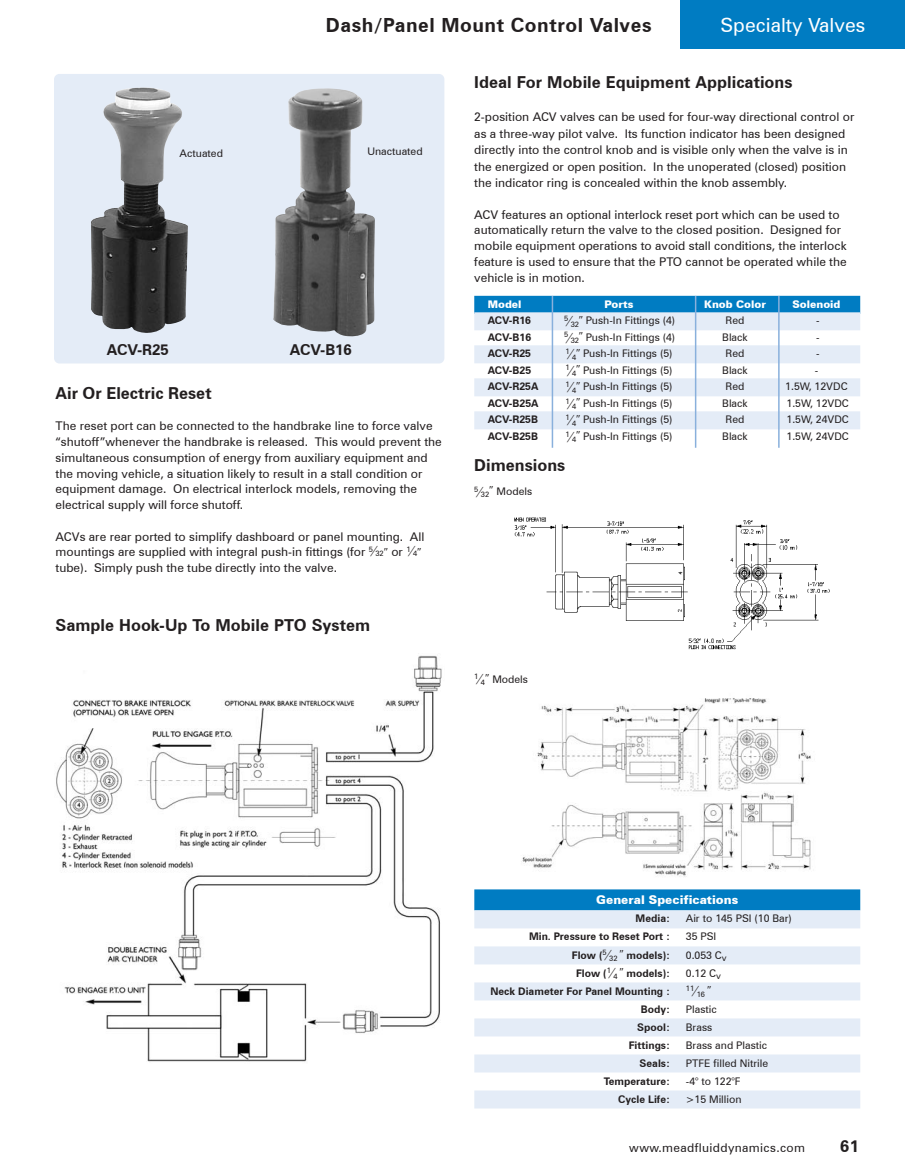
<style>
.page{position:relative;width:905px;height:1175px;background:#fff}
.page>*{position:absolute;margin:0;border:0;box-sizing:border-box;transform-origin:0 0}
.t1{font:700 19.5px "Zurich BT";letter-spacing:.03em;color:#231f20}
.t2{font:19.5px "Zurich BT";color:#fff}
.t3{font:700 16.5px "Zurich BT";color:#231f20}
.t4{font:700 15px "Zurich BT";color:#231f20}
.t5{font:12px/15.8px "Zurich BT";color:#231f20}
.t6{font:12px "Zurich BT";letter-spacing:.03em;color:#231f20}
.t7{font:900 12px "Zurich BT";color:#fff}
.t8{font:10.5px "Zurich BT";color:#231f20}
.t9{font:700 10.5px "Zurich BT";color:#231f20}
.t10{font:900 10.5px "Zurich BT";color:#fff}
.t11{font:7.5px "Zurich BT";color:#231f20}
.s1{font-size:7.5px}
</style>
<div class="page">
<div style="left:680px;top:0;width:224px;height:49px;background:#007cc2"></div>
<div style="left:54px;top:74px;width:390px;height:289px;background:#e4ecf7;border-radius:5px"></div>
<div style="left:474px;top:889px;width:386px;height:21px;background:#007cc2"></div>
<div style="left:474px;top:910px;width:386px;height:18px;background:#e4ecf7"></div>
<div style="left:474px;top:946px;width:386px;height:18px;background:#e4ecf7"></div>
<div style="left:474px;top:982px;width:386px;height:18px;background:#e4ecf7"></div>
<div style="left:474px;top:1018px;width:386px;height:18px;background:#e4ecf7"></div>
<div style="left:474px;top:1054px;width:386px;height:18px;background:#e4ecf7"></div>
<div style="left:474px;top:1090px;width:386px;height:18px;background:#e4ecf7"></div>
<img style="left:91px;top:87px;width:97px;height:246px">
<img style="left:273px;top:88px;width:102px;height:249px">
<div style="left:474px;top:296px;width:386px;height:18px;background:#007cc2"></div>
<div style="left:474px;top:312px;width:386px;height:18px;background:#e4ecf7"></div>
<div style="left:474px;top:345px;width:386px;height:18px;background:#e4ecf7"></div>
<div style="left:474px;top:378px;width:386px;height:18px;background:#e4ecf7"></div>
<div style="left:474px;top:411px;width:386px;height:18px;background:#e4ecf7"></div>
<hr style="left:551px;top:296px;width:2px;height:152px;background:#89b0dc">
<hr style="left:695px;top:296px;width:1px;height:152px;background:#89b0dc">
<hr style="left:778px;top:296px;width:1px;height:152px;background:#89b0dc">
<img style="left:521px;top:698px;width:290px;height:179px">
<img style="left:56px;top:655px;width:386px;height:407px">
<img style="left:514px;top:517px;width:316px;height:133px">
<p class="t1" style="left:326px;top:13px;width:327px">Dash/Panel Mount Control Valves</p>
<p class="t2" style="left:720px;top:14px;width:146px">Specialty Valves</p>
<p class="t8" style="left:180px;top:146px;width:45px">Actuated</p>
<p class="t8" style="left:367px;top:145px;width:57px">Unactuated</p>
<p class="t4" style="left:107px;top:340px;width:63px">ACV-R25</p>
<p class="t4" style="left:290px;top:340px;width:63px">ACV-B16</p>
<p class="t3" style="left:56px;top:383px;width:158px">Air Or Electric Reset</p>
<p class="t5" style="left:56px;top:418px;width:388px">The reset port can be connected to the handbrake line to force valve “shutoff”whenever the handbrake is released. This would prevent the simultaneous consumption of energy from auxiliary equipment and the moving vehicle, a situation likely to result in a stall condition or equipment damage. On electrical interlock models, removing the electrical supply will force shutoff.</p>
<p class="t5" style="left:56px;top:528px;width:370px">ACVs are rear ported to simplify dashboard or panel mounting. All mountings are supplied with integral push-in fittings (for <sup>5</sup>▪<span class="s1">32</span> or <sup>1</sup>▪<span class="s1">4 </span>tube). Simply push the tube directly into the valve.</p>
<p class="t3" style="left:56px;top:614px;width:316px">Sample Hook-Up To Mobile PTO System</p>
<p class="t3" style="left:474px;top:72px;width:320px">Ideal For Mobile Equipment Applications</p>
<p class="t5" style="left:474px;top:108px;width:382px;line-height:16.5px">2-position ACV valves can be used for four-way directional control or as a three-way pilot valve. Its function indicator has been designed directly into the control knob and is visible only when the valve is in the energized or open position. In the unoperated (closed) position the indicator ring is concealed within the knob assembly.</p>
<p class="t5" style="left:474px;top:206px;width:374px">ACV features an optional interlock reset port which can be used to automatically return the valve to the closed position. Designed for mobile equipment operations to avoid stall conditions, the interlock feature is used to ensure that the PTO cannot be operated while the vehicle is in motion.</p>
<p class="t10" style="left:488px;top:298px;width:35px">Model</p>
<p class="t10" style="left:604px;top:298px;width:30px">Ports</p>
<p class="t10" style="left:704px;top:298px;width:63px">Knob Color</p>
<p class="t10" style="left:792px;top:298px;width:50px">Solenoid</p>
<p class="t9" style="left:488px;top:314px;width:45px">ACV-R16</p>
<p class="t8" style="left:564px;top:314px;width:113px"><sup>5</sup>▪<sub>32</sub> Push-In Fittings (4)</p>
<p class="t8" style="left:725px;top:314px;width:20px">Red</p>
<p class="t8" style="left:816px;top:314px;width:5px">-</p>
<p class="t9" style="left:488px;top:331px;width:45px">ACV-B16</p>
<p class="t8" style="left:564px;top:331px;width:113px"><sup>5</sup>▪<sub>32</sub> Push-In Fittings (4)</p>
<p class="t8" style="left:722px;top:331px;width:27px">Black</p>
<p class="t8" style="left:816px;top:331px;width:5px">-</p>
<p class="t9" style="left:488px;top:347px;width:45px">ACV-R25</p>
<p class="t8" style="left:565px;top:347px;width:108px"><sup>1</sup>▪<sub>4</sub> Push-In Fittings (5)</p>
<p class="t8" style="left:725px;top:347px;width:20px">Red</p>
<p class="t8" style="left:816px;top:347px;width:5px">-</p>
<p class="t9" style="left:488px;top:364px;width:45px">ACV-B25</p>
<p class="t8" style="left:565px;top:364px;width:108px"><sup>1</sup>▪<sub>4</sub> Push-In Fittings (5)</p>
<p class="t8" style="left:722px;top:364px;width:27px">Black</p>
<p class="t8" style="left:814px;top:364px;width:5px">-</p>
<p class="t9" style="left:488px;top:380px;width:52px">ACV-R25A</p>
<p class="t8" style="left:565px;top:380px;width:108px"><sup>1</sup>▪<sub>4</sub> Push-In Fittings (5)</p>
<p class="t8" style="left:725px;top:380px;width:20px">Red</p>
<p class="t8" style="left:785px;top:380px;width:64px">1.5W, 12VDC</p>
<p class="t9" style="left:488px;top:397px;width:52px">ACV-B25A</p>
<p class="t8" style="left:565px;top:397px;width:108px"><sup>1</sup>▪<sub>4</sub> Push-In Fittings (5)</p>
<p class="t8" style="left:722px;top:397px;width:27px">Black</p>
<p class="t8" style="left:786px;top:397px;width:64px">1.5W, 12VDC</p>
<p class="t9" style="left:488px;top:413px;width:52px">ACV-R25B</p>
<p class="t8" style="left:565px;top:413px;width:108px"><sup>1</sup>▪<sub>4</sub> Push-In Fittings (5)</p>
<p class="t8" style="left:725px;top:413px;width:20px">Red</p>
<p class="t8" style="left:786px;top:413px;width:64px">1.5W, 24VDC</p>
<p class="t9" style="left:488px;top:430px;width:52px">ACV-B25B</p>
<p class="t8" style="left:565px;top:430px;width:108px"><sup>1</sup>▪<sub>4</sub> Push-In Fittings (5)</p>
<p class="t8" style="left:722px;top:430px;width:27px">Black</p>
<p class="t8" style="left:786px;top:430px;width:64px">1.5W, 24VDC</p>
<p class="t3" style="left:474px;top:455px;width:93px">Dimensions</p>
<p class="t8" style="left:474px;top:485px;width:59px"><sup>5</sup>▪<sub>32</sub> Models</p>
<p class="t8" style="left:474px;top:672px;width:55px"><sup>1</sup>▪<sub>4</sub> Models</p>
<p class="t7" style="left:596px;top:893px;width:143px">General Specifications</p>
<p class="t9" style="left:635px;top:912px;width:36px">Media:</p>
<p class="t8" style="left:685px;top:912px;width:108px">Air to 145 PSI (10 Bar)</p>
<p class="t9" style="left:529px;top:930px;width:143px">Min. Pressure to Reset Port :</p>
<p class="t8" style="left:685px;top:930px;width:32px">35 PSI</p>
<p class="t9" style="left:572px;top:948px;width:100px">Flow (<sup>5</sup>▪<sub>32</sub> models):</p>
<p class="t8" style="left:685px;top:948px;width:42px">0.053 C<sub>v</sub></p>
<p class="t9" style="left:576px;top:966px;width:96px">Flow (<sup>1</sup>▪<sub>4</sub> models):</p>
<p class="t8" style="left:685px;top:966px;width:37px">0.12 C<sub>v</sub></p>
<p class="t9" style="left:490px;top:984px;width:181px">Neck Diameter For Panel Mounting :</p>
<p class="t11" style="left:685px;top:986px;width:21px">11▪16</p>
<p class="t9" style="left:640px;top:1002px;width:31px">Body:</p>
<p class="t8" style="left:685px;top:1002px;width:33px">Plastic</p>
<p class="t9" style="left:637px;top:1020px;width:34px">Spool:</p>
<p class="t8" style="left:685px;top:1020px;width:28px">Brass</p>
<p class="t9" style="left:628px;top:1038px;width:43px">Fittings:</p>
<p class="t8" style="left:685px;top:1038px;width:83px">Brass and Plastic</p>
<p class="t9" style="left:639px;top:1056px;width:32px">Seals:</p>
<p class="t8" style="left:685px;top:1056px;width:84px">PTFE filled Nitrile</p>
<p class="t9" style="left:603px;top:1074px;width:68px">Temperature:</p>
<p class="t8" style="left:685px;top:1074px;width:56px">-4° to 122°F</p>
<p class="t9" style="left:618px;top:1092px;width:53px">Cycle Life:</p>
<p class="t8" style="left:685px;top:1092px;width:57px">&gt;15 Million</p>
<p class="t6" style="left:629px;top:1140px;width:177px">www.meadfluiddynamics.com</p>
<p class="t3" style="left:840px;top:1136px;width:20px">61</p>
</div>
